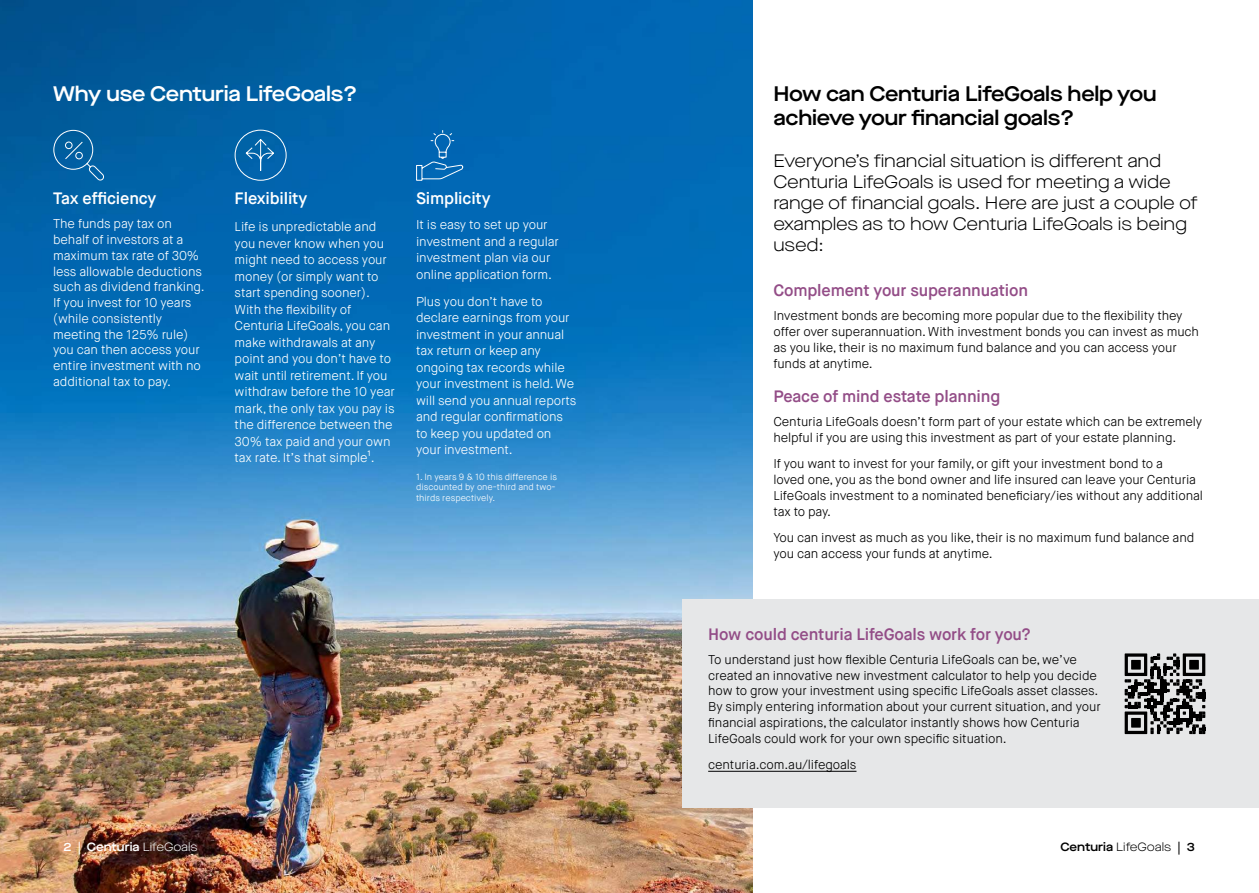
<style>
.page{position:relative;width:1259px;height:893px;background:#fff}
.page>*{position:absolute;margin:0;border:0;box-sizing:border-box;transform-origin:0 0}
.t1{font:600 21px/24px "Maison Neue Extended";letter-spacing:-.01em;color:#000}
.t2{font:600 21px "Maison Neue Extended";letter-spacing:-.01em;color:#fff}
.t3{font:300 18px/21px "Maison Neue Extended";letter-spacing:-.01em;color:#000}
.t4{font:600 16.5px "Maison Neue";letter-spacing:-.01em;color:#934d87}
.t5{font:600 16.5px "Maison Neue";letter-spacing:-.01em;color:#fff}
.t6{font:300 12.75px/15.8px "Maison Neue";letter-spacing:-.01em;color:#000}
.t7{font:300 12.75px/16.5px "Maison Neue";letter-spacing:-.01em;color:#fff}
.t8{font:600 12px "Maison Neue Extended";color:#fff}
.t9{font:600 12px "Maison Neue Extended";color:#000}
.t10{font:300 9px/10.5px "Maison Neue";color:#fff}
.s1{font-weight:300}
</style>
<div class="page">
<img style="left:0;top:0;width:752px;height:893px">
<div style="left:682px;top:600px;width:577px;height:208px;background:#e6e7e8"></div>
<hr style="left:708px;top:771px;width:148px;height:1px;background:#000">
<svg style="left:1124px;top:653px;width:81px;height:81px"></svg>
<div style="left:1131px;top:718px;width:9px;height:10px;background:#000"></div>
<svg style="left:234px;top:129px;width:53px;height:52px;background:#1972b2"></svg>
<svg style="left:53px;top:129px;width:52px;height:53px;background:#166ca8"></svg>
<svg style="left:416px;top:129px;width:47px;height:52px;background:#1773b9"></svg>
<h1 class="t2" style="left:53px;top:85px;width:306px">Why use Centuria LifeGoals?</h1>
<h1 class="t1" style="left:773px;top:84px;width:385px">How can Centuria LifeGoals help you achieve your financial goals?</h1>
<h2 class="t3" style="left:773px;top:152px;width:426px">Everyone’s financial situation is different and Centuria LifeGoals is used for meeting a wide range of financial goals. Here are just a couple of examples as to how Centuria LifeGoals is being used:</h2>
<p class="t4" style="left:773px;top:284px;width:256px">Complement your superannuation</p>
<p class="t6" style="left:773px;top:308px;width:427px">Investment bonds are becoming more popular due to the 昀氀exibility they offer over superannuation. With investment bonds you can invest as much as you like, their is no maximum fund balance and you can access your funds at anytime.</p>
<p class="t4" style="left:773px;top:390px;width:228px">Peace of mind estate planning</p>
<p class="t6" style="left:773px;top:414px;width:430px">Centuria LifeGoals doesn’t form part of your estate which can be extremely helpful if you are using this investment as part of your estate planning.</p>
<p class="t6" style="left:773px;top:456px;width:431px">If you want to invest for your family, or gift your investment bond to a<br>loved one, you as the bond owner and life insured can leave your Centuria LifeGoals investment to a nominated bene昀椀ciary/ies without any additional tax to pay.</p>
<p class="t6" style="left:773px;top:530px;width:422px">You can invest as much as you like, their is no maximum fund balance and you can access your funds at anytime.</p>
<p class="t5" style="left:53px;top:188px;width:105px">Tax ef昀椀ciency</p>
<p class="t7" style="left:53px;top:216px;width:153px;line-height:15.8px">The funds pay tax on behalf of investors at a maximum tax rate of 30% less allowable deductions such as dividend franking.<br>If you invest for 10 years (while consistently meeting the 125% rule) you can then access your entire investment with no additional tax to pay.</p>
<p class="t5" style="left:235px;top:192px;width:74px">Flexibility</p>
<p class="t7" style="left:235px;top:219px;width:162px">Life is unpredictable and you never know when you might need to access your money (or simply want to start spending sooner).<br>With the 昀氀exibility of<br>Centuria LifeGoals, you can make withdrawals at any point and you don’t have to wait until retirement. If you withdraw before the 10 year mark, the only tax you pay is the difference between the<br>30% tax paid and your own tax rate. It’s that simple¹.</p>
<p class="t5" style="left:416px;top:192px;width:76px">Simplicity</p>
<p class="t7" style="left:416px;top:217px;width:144px">It is easy to set up your investment and a regular investment plan via our online application form.</p>
<p class="t7" style="left:416px;top:293px;width:162px">Plus you don’t have to declare earnings from your investment in your annual tax return or keep any ongoing tax records while your investment is held. We will send you annual reports and regular con昀椀rmations to keep you updated on your investment.</p>
<p class="t10" style="left:416px;top:471px;width:142px">1. In years 9 &amp; 10 this difference is discounted by one-third and two&shy;thirds respectively.</p>
<p class="t4" style="left:708px;top:628px;width:324px">How could centuria LifeGoals work for you?</p>
<p class="t6" style="left:708px;top:652px;width:394px">To understand just how 昀氀exible Centuria LifeGoals can be, we’ve created an innovative new investment calculator to help you decide how to grow your investment using speci昀椀c LifeGoals asset classes.<br>By simply entering information about your current situation, and your昀椀nancial aspirations, the calculator instantly shows how Centuria LifeGoals could work for your own speci昀椀c situation.</p>
<p class="t6" style="left:708px;top:757px;width:150px">centuria.com.au/lifegoals</p>
<p class="t8" style="left:63px;top:842px;width:136px">2 | Centuria <span class="s1">LifeGoals</span></p>
<p class="t9" style="left:1060px;top:842px;width:136px">Centuria <span class="s1">LifeGoals</span> | 3</p>
</div>
